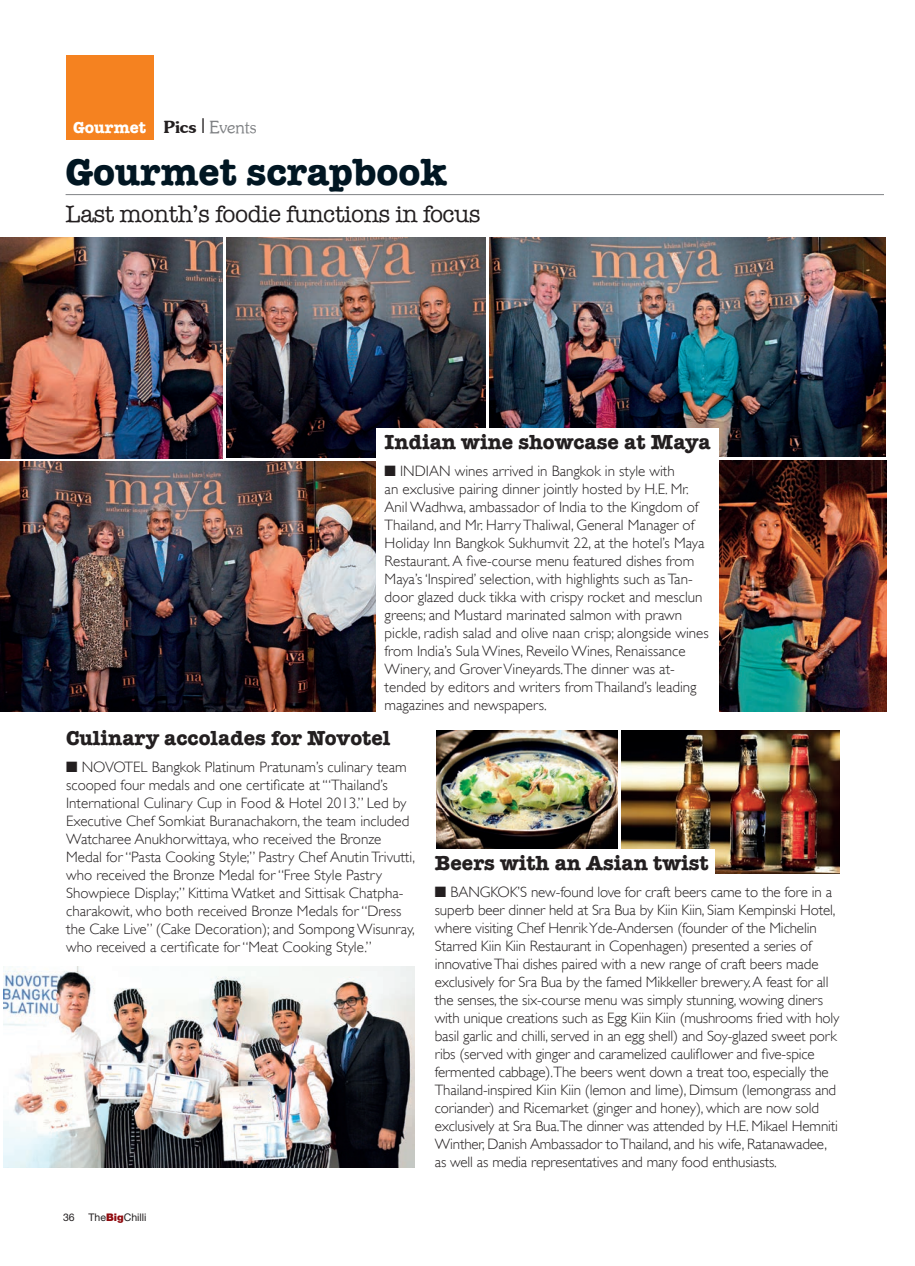
<style>
.page{position:relative;width:915px;height:1266px;background:#fff}
.page>*{position:absolute;margin:0;border:0;box-sizing:border-box;transform-origin:0 0}
.t1{font:700 39px "American Typewriter";color:#011622}
.t2{font:24px "American Typewriter";letter-spacing:-.02em;color:#231f20}
.t3{font:700 21px "American Typewriter";color:#231f20}
.t4{font:700 16.65px "American Typewriter";color:#fff}
.t5{font:300 15px/18px "Gill Sans";color:#231f20}
.t6{font:10.5px "Helvetica Neue";color:#231f20}
.s1{font-family:"Jasmine DSE Bold";font-weight:400;font-size:27px;color:#231f20}
.s2{font-family:"Jasmine DSE Bold";font-weight:400;font-size:31.5px;color:#231f20}
.s3{font-family:"Jasmine DSE";font-weight:400;font-size:27px;color:#808285}
.s4{font-weight:900;color:#910b0f}
</style>
<div class="page">
<img style="left:621px;top:730px;width:219px;height:143px">
<img style="left:719px;top:460px;width:167px;height:252px">
<img style="left:0;top:462px;width:376px;height:250px">
<img style="left:490px;top:237px;width:396px;height:220px">
<img style="left:226px;top:237px;width:260px;height:221px">
<img style="left:0;top:237px;width:223px;height:221px">
<div style="left:376px;top:428px;width:343px;height:287px;background:#fff"></div>
<div style="left:66px;top:56px;width:87px;height:84px;background:#f58220"></div>
<hr style="left:66px;top:194px;width:818px;height:1px;background:#808285">
<img style="left:436px;top:730px;width:181px;height:119px">
<img style="left:3px;top:967px;width:411px;height:201px">
<div style="left:432px;top:849px;width:283px;height:26px;background:#fff"></div>
<p class="t4" style="left:73px;top:113px;width:185px">Gourmet <span class="s1">Pics</span><span class="s2">|</span><span class="s3">Events</span></p>
<h1 class="t1" style="left:66px;top:138px;width:383px">Gourmet scrapbook</h1>
<h2 class="t2" style="left:66px;top:195px;width:416px">Last month’s foodie functions in focus</h2>
<h3 class="t3" style="left:384px;top:424px;width:328px">Indian wine showcase at Maya</h3>
<p class="t5" style="left:384px;top:461px;width:326px">■ INDIAN wines arrived in Bangkok in style with<br>an exclusive pairing dinner jointly hosted by H.E. Mr.<br>Anil Wadhwa, ambassador of India to the Kingdom of Thailand, and Mr. Harry Thaliwal, General Manager of Holiday Inn Bangkok Sukhumvit 22, at the hotel’s Maya Restaurant. A five-course menu featured dishes from Maya’s ‘Inspired’ selection, with highlights such as Tan&shy;door glazed duck tikka with crispy rocket and mesclun greens; and Mustard marinated salmon with prawn pickle, radish salad and olive naan crisp; alongside wines from India’s Sula Wines, Reveilo Wines, Renaissance Winery, and Grover Vineyards.The dinner was at&shy;tended by editors and writers from Thailand’s leading magazines and newspapers.</p>
<h3 class="t3" style="left:66px;top:719px;width:326px">Culinary accolades for Novotel</h3>
<p class="t5" style="left:66px;top:757px;width:350px">■ NOVOTEL Bangkok Platinum Pratunam’s culinary team scooped four medals and one certificate at ‘“Thailand’s International Culinary Cup in Food &amp; Hotel 2013.” Led by Executive Chef Somkiat Buranachakorn, the team included Watcharee Anukhorwittaya, who received the Bronze Medal for “Pasta Cooking Style;” Pastry Chef Anutin Trivutti, who received the Bronze Medal for “Free Style Pastry Showpiece Display;” Kittima Watket and Sittisak Chatpha&shy;charakowit, who both received Bronze Medals for “Dress the Cake Live” (Cake Decoration); and Sompong Wisunray, who received a certificate for “Meat Cooking Style.”</p>
<h3 class="t3" style="left:435px;top:844px;width:275px">Beers with an Asian twist</h3>
<p class="t5" style="left:435px;top:882px;width:406px">■ BANGKOK’S new-found love for craft beers came to the fore in a superb beer dinner held at Sra Bua by Kiin Kiin, Siam Kempinski Hotel, where visiting Chef Henrik Yde-Andersen (founder of the Michelin Starred Kiin Kiin Restaurant in Copenhagen) presented a series of innovative Thai dishes paired with a new range of craft beers made exclusively for Sra Bua by the famed Mikkeller brewery. A feast for all the senses, the six-course menu was simply stunning, wowing diners with unique creations such as Egg Kiin Kiin (mushrooms fried with holy basil garlic and chilli, served in an egg shell) and Soy-glazed sweet pork ribs (served with ginger and caramelized cauliflower and five-spice fermented cabbage).The beers went down a treat too, especially the Thailand-inspired Kiin Kiin (lemon and lime), Dimsum (lemongrass and coriander) and Ricemarket (ginger and honey), which are now sold exclusively at Sra Bua.The dinner was attended by H.E. Mikael Hemniti Winther, Danish Ambassador to Thailand, and his wife, Ratanawadee, as well as media representatives and many food enthusiasts.</p>
<p class="t6" style="left:63px;top:1211px;width:13px">36</p>
<p class="t6" style="left:89px;top:1211px;width:59px">The<span class="s4">Big</span>Chilli</p>
</div>
